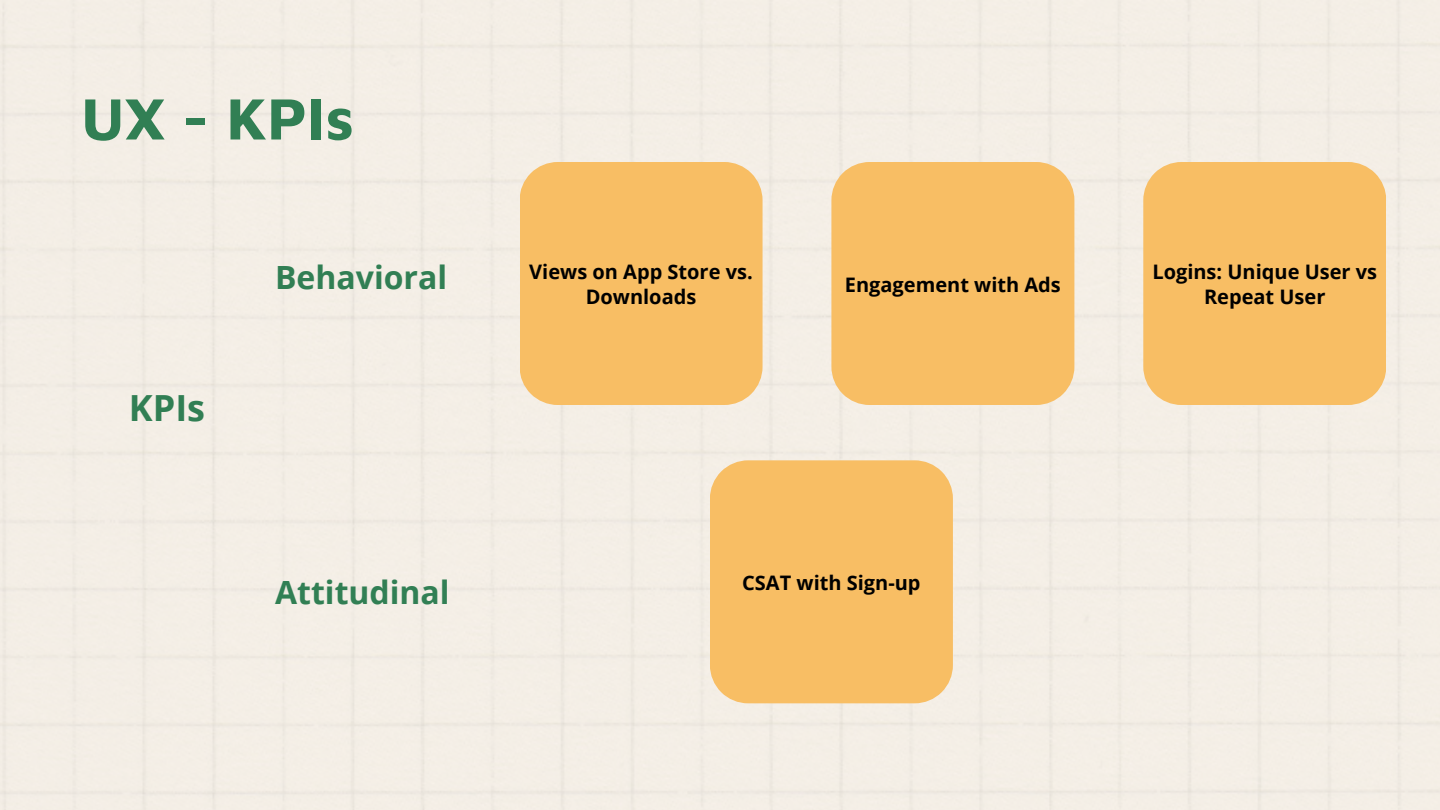
<style>
.page{position:relative;width:1440px;height:810px;background:#fff}
.page>*{position:absolute;margin:0;border:0;box-sizing:border-box;transform-origin:0 0}
.t1{font:700 60px "Maven Pro";color:#317f54}
.t2{font:700 36px "Open Sans";color:#317f54}
.t3{font:700 32px "Open Sans";color:#317f54}
.t4{font:700 20px/24.8px "Open Sans";color:#000;text-align:center}
</style>
<div class="page">
<div style="left:520px;top:162px;width:243px;height:243px;background:#f8be64"></div>
<div style="left:831px;top:162px;width:243px;height:243px;background:#f8be64"></div>
<div style="left:1143px;top:162px;width:243px;height:243px;background:#f8be64"></div>
<div style="left:710px;top:460px;width:243px;height:243px;background:#f8be64"></div>
<p class="t1" style="left:81px;top:82px;width:275px">UX - KPIs</p>
<p class="t2" style="left:129px;top:382px;width:78px">KPIs</p>
<p class="t3" style="left:275px;top:255px;width:174px">Behavioral</p>
<p class="t3" style="left:275px;top:570px;width:176px">Attitudinal</p>
<p class="t4" style="left:529px;top:259px;width:225px">Views on App Store vs.<br>Downloads</p>
<p class="t4" style="left:845px;top:272px;width:218px">Engagement with Ads</p>
<p class="t4" style="left:742px;top:570px;width:180px">CSAT with Sign-up</p>
<p class="t4" style="left:1152px;top:259px;width:226px">Logins: Unique User vs<br>Repeat User</p>
</div>
